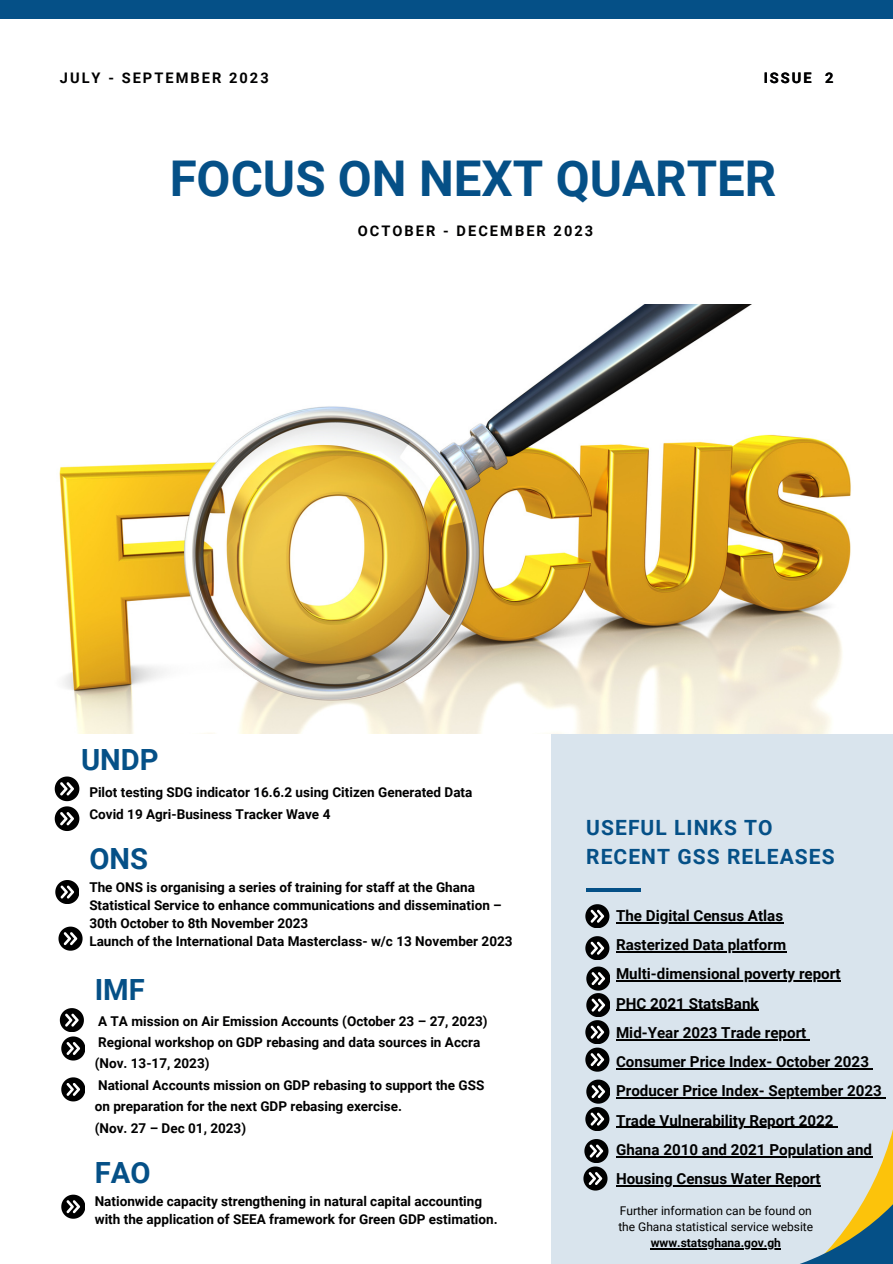
<style>
.page{position:relative;width:893px;height:1264px;background:#fff}
.page>*{position:absolute;margin:0;border:0;box-sizing:border-box;transform-origin:0 0}
.t1{font:700 49.35px "Roboto";color:#055087}
.t2{font:700 29.1px "Roboto";color:#055087}
.t3{font:700 21px/29.2px "Roboto";letter-spacing:.05em;color:#055087}
.t4{font:700 15.15px/29.2px "Roboto";color:#000}
.t5{font:700 14.55px "Roboto";letter-spacing:.14em;color:#000001}
.t6{font:700 13.5px/21.3px "Roboto";color:#000001}
.t7{font:700 13.5px/18px "Roboto";color:#000}
.t8{font:12px/16px "Roboto";color:#000}
.t9{font:700 12px "Roboto";color:#000}
</style>
<div class="page">
<div style="left:0;top:0;width:892px;height:19px;background:#055087"></div>
<div style="left:551px;top:717px;width:341px;height:546px;background:#d9e4ed"></div>
<img style="left:59px;top:304px;width:833px;height:429px">
<hr style="left:586px;top:888px;width:54px;height:4px;background:#055087">
<svg style="left:616px;top:1069px;width:99px;height:181px"></svg>
<svg style="left:585px;top:904px;width:24px;height:23px"></svg>
<svg style="left:55px;top:880px;width:24px;height:23px"></svg>
<svg style="left:55px;top:776px;width:24px;height:55px"></svg>
<svg style="left:61px;top:1194px;width:24px;height:24px"></svg>
<svg style="left:58px;top:926px;width:24px;height:24px"></svg>
<svg style="left:61px;top:1077px;width:24px;height:23px"></svg>
<svg style="left:60px;top:1008px;width:25px;height:52px"></svg>
<hr style="left:650px;top:1248px;width:131px;height:1px;background:#000">
<hr style="left:616px;top:921px;width:167px;height:2px;background:#000">
<hr style="left:616px;top:951px;width:170px;height:1px;background:#000">
<hr style="left:616px;top:980px;width:224px;height:1px;background:#000">
<hr style="left:616px;top:1009px;width:142px;height:1px;background:#000">
<hr style="left:616px;top:1038px;width:190px;height:2px;background:#000">
<hr style="left:616px;top:1068px;width:253px;height:1px;background:#000">
<hr style="left:616px;top:1097px;width:265px;height:1px;background:#000">
<hr style="left:616px;top:1126px;width:217px;height:1px;background:#000">
<svg style="left:715px;top:1038px;width:177px;height:225px"></svg>
<hr style="left:616px;top:1155px;width:256px;height:2px;background:#000">
<hr style="left:616px;top:1185px;width:204px;height:1px;background:#000">
<svg style="left:585px;top:936px;width:24px;height:23px"></svg>
<svg style="left:585px;top:966px;width:25px;height:105px"></svg>
<svg style="left:585px;top:1079px;width:25px;height:51px"></svg>
<svg style="left:583px;top:1139px;width:25px;height:51px"></svg>
<p class="t5" style="left:60px;top:70px;width:210px">JULY - SEPTEMBER 2023</p>
<p class="t5" style="left:763px;top:70px;width:71px">ISSUE 2</p>
<h1 class="t1" style="left:170px;top:150px;width:608px">FOCUS ON NEXT QUARTER</h1>
<p class="t5" style="left:358px;top:222px;width:237px">OCTOBER - DECEMBER 2023</p>
<h2 class="t2" style="left:81px;top:743px;width:79px">UNDP</h2>
<p class="t6" style="left:89px;top:781px;width:384px;line-height:22.5px">Pilot testing SDG indicator 16.6.2 using Citizen Generated Data<br>Covid 19 Agri-Business Tracker Wave 4</p>
<h2 class="t2" style="left:89px;top:842px;width:60px">ONS</h2>
<p class="t6" style="left:89px;top:878px;width:425px;line-height:18px">The ONS is organising a series of training for staff at the Ghana Statistical Service to enhance communications and dissemination – 30th October to 8th November 2023<br>Launch of the International Data Masterclass- w/c 13 November 2023</p>
<h2 class="t2" style="left:95px;top:972px;width:52px">IMF</h2>
<p class="t6" style="left:95px;top:1010px;width:394px">A TA mission on Air Emission Accounts (October 23 – 27, 2023)<br>Regional workshop on GDP rebasing and data sources in Accra (Nov. 13-17, 2023)<br>National Accounts mission on GDP rebasing to support the GSS on preparation for the next GDP rebasing exercise.<br>(Nov. 27 – Dec 01, 2023)</p>
<h2 class="t2" style="left:95px;top:1156px;width:57px">FAO</h2>
<p class="t7" style="left:95px;top:1192px;width:404px">Nationwide capacity strengthening in natural capital accounting with the application of SEEA framework for Green GDP estimation.</p>
<h3 class="t3" style="left:586px;top:813px;width:250px">USEFUL LINKS TO<br>RECENT GSS RELEASES</h3>
<p class="t4" style="left:616px;top:901px;width:267px">The Digital Census Atlas<br>Rasterized Data platform<br>Multi-dimensional poverty report<br>PHC 2021 StatsBank<br>Mid-Year 2023 Trade report<br>Consumer Price Index- October 2023<br>Producer Price Index- September 2023<br>Trade Vulnerability Report 2022<br>Ghana 2010 and 2021 Population and<br>Housing Census Water Report</p>
<p class="t8" style="left:618px;top:1203px;width:196px">Further information can be found on the Ghana statistical service website</p>
<p class="t9" style="left:650px;top:1236px;width:132px">www.statsghana.gov.gh</p>
</div>
